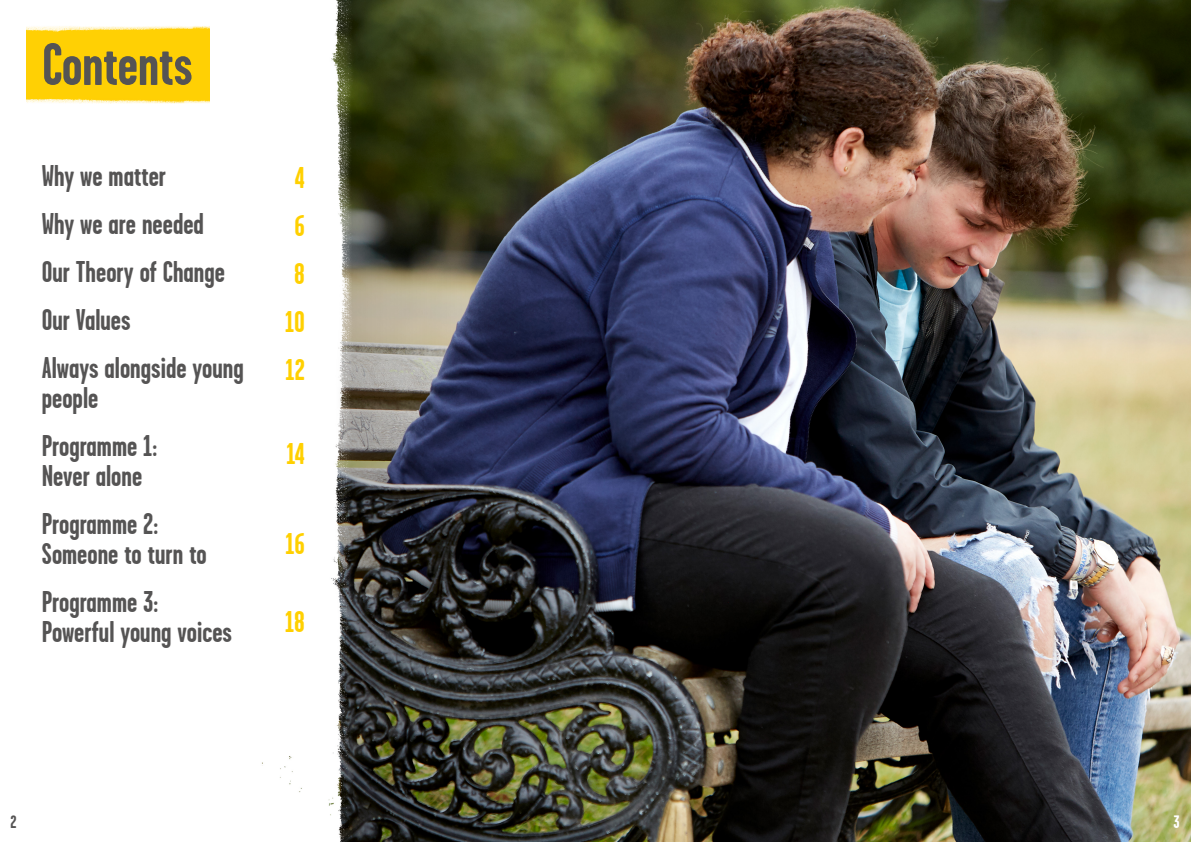
<style>
.page{position:relative;width:1191px;height:842px;background:#fff}
.page>*{position:absolute;margin:0;border:0;box-sizing:border-box;transform-origin:0 0}
.t1{font:700 60px "Garage Gothic";color:#555454}
.t2{font:700 30px/48px "Garage Gothic";color:#555454}
.t3{font:700 30px/48px "Garage Gothic";letter-spacing:-.01em;color:#ffd000;text-align:center}
.t4{font:700 18px "Garage Gothic";color:#555454}
.t5{font:700 18px "Garage Gothic";color:#fff}
</style>
<div class="page">
<img style="left:355px;top:0;width:836px;height:842px">
<img style="left:262px;top:0;width:93px;height:842px">
<img style="left:27px;top:26px;width:183px;height:78px">
<h1 class="t1" style="left:42px;top:32px;width:152px">Contents</h1>
<p class="t2" style="left:42px;top:151px;width:203px">Why we matter<br>Why we are needed<br>Our Theory of Change<br>Our Values<br>Always alongside young</p>
<p class="t2" style="left:42px;top:373px;width:117px">people<br>Programme 1:</p>
<p class="t2" style="left:42px;top:451px;width:118px">Never alone<br>Programme 2:</p>
<p class="t2" style="left:42px;top:529px;width:166px">Someone to turn to<br>Programme 3:</p>
<p class="t2" style="left:42px;top:607px;width:192px">Powerful young voices</p>
<p class="t3" style="left:285px;top:154px;width:21px">4<br>6<br>8<br>10<br>12</p>
<p class="t3" style="left:286px;top:430px;width:20px">14</p>
<p class="t3" style="left:285px;top:520px;width:21px">16</p>
<p class="t3" style="left:285px;top:598px;width:21px">18</p>
<p class="t4" style="left:10px;top:812px;width:8px">2</p>
<p class="t5" style="left:1173px;top:812px;width:8px">3</p>
</div>
